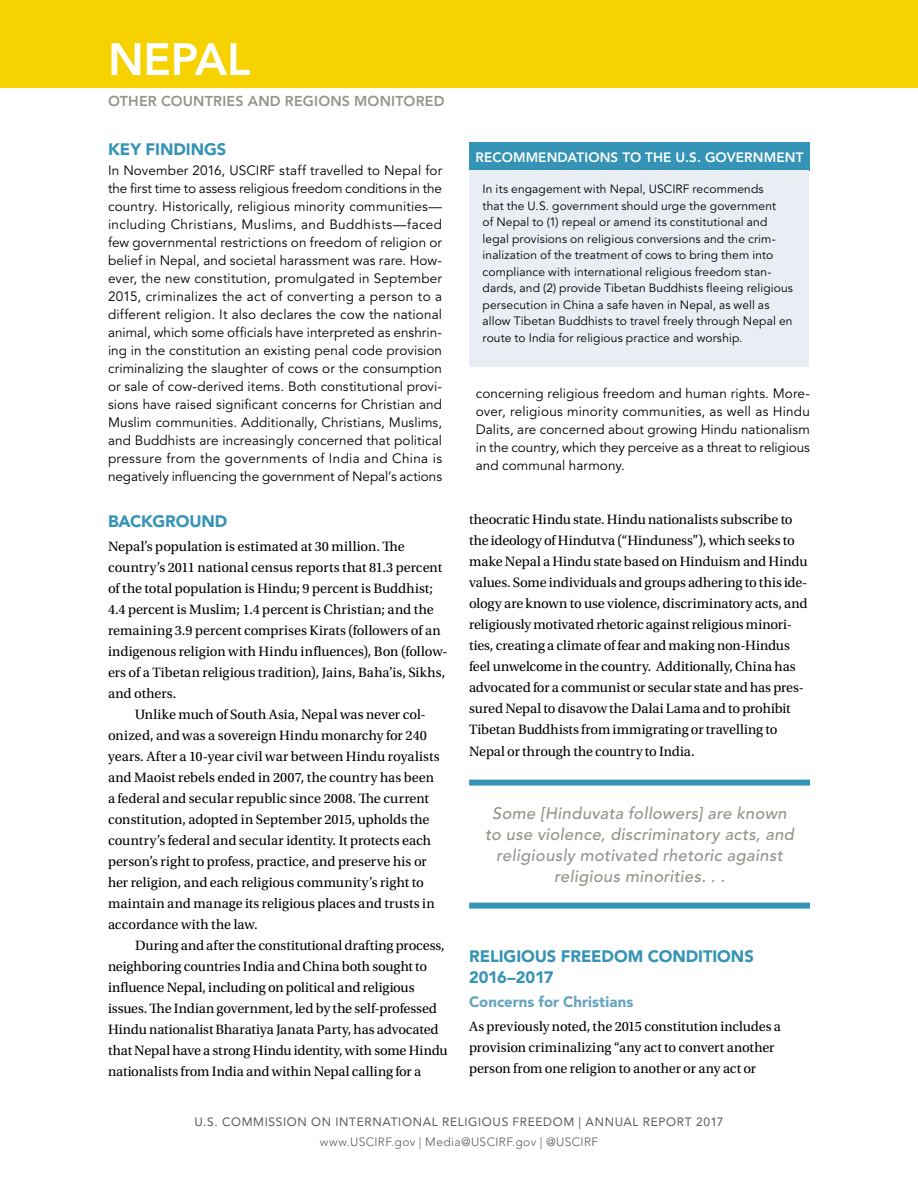
<style>
.page{position:relative;width:918px;height:1188px;background:#fff}
.page>*{position:absolute;margin:0;border:0;box-sizing:border-box;transform-origin:0 0}
.t1{font:800 45px "Avenir LT Std";letter-spacing:-.005em;color:#fff}
.t2{font:italic 500 16.5px/21px "Avenir LT Std";letter-spacing:.02em;color:#94948b;text-align:center}
.t3{font:900 16.5px/21px "Avenir LT Std";letter-spacing:-.005em;color:#3593b5}
.t4{font:900 15px "Avenir LT Std";letter-spacing:.005em;color:#65a3c1}
.t5{font:14.25px/21px "Utopia Std";letter-spacing:-.005em;color:#000}
.t6{font:800 14.25px "Avenir LT Std";letter-spacing:.015em;color:#94948b}
.t7{font:13.5px/18px "Avenir LT Std";letter-spacing:-.005em;color:#000;text-align:justify}
.t8{font:800 13.5px "Avenir LT Std";letter-spacing:.01em;color:#fff}
.t9{font:12px/16.5px "Avenir LT Std";letter-spacing:.01em;color:#000}
.t10{font:12px "Avenir LT Std";letter-spacing:.055em;color:#58595b}
.t11{font:300 12px "Avenir LT Std";letter-spacing:.03em;color:#58595b}
</style>
<div class="page">
<div style="left:0;top:0;width:918px;height:87px;background:#f6d200"></div>
<div style="left:469px;top:143px;width:341px;height:28px;background:#3593b5"></div>
<div style="left:469px;top:171px;width:340px;height:196px;background:#e8eef3"></div>
<div style="left:469px;top:780px;width:341px;height:6px;background:#3593b5"></div>
<div style="left:469px;top:903px;width:341px;height:6px;background:#3593b5"></div>
<h1 class="t1" style="left:108px;top:33px;width:144px">NEPAL</h1>
<p class="t6" style="left:108px;top:92px;width:338px">OTHER COUNTRIES AND REGIONS MONITORED</p>
<p class="t3" style="left:108px;top:139px;width:120px">KEY FINDINGS</p>
<p class="t7" style="left:108px;top:162px;width:336px">In November 2016, USCIRF staff travelled to Nepal for the first time to assess religious freedom conditions in the country. Historically, religious minority communities— including Christians, Muslims, and Buddhists—faced few governmental restrictions on freedom of religion or belief in Nepal, and societal harassment was rare. How&shy;ever, the new constitution, promulgated in September 2015, criminalizes the act of converting a person to a different religion. It also declares the cow the national animal, which some officials have interpreted as enshrin&shy;ing in the constitution an existing penal code provision criminalizing the slaughter of cows or the consumption or sale of cow-derived items. Both constitutional provi&shy;sions have raised significant concerns for Christian and Muslim communities. Additionally, Christians, Muslims, and Buddhists are increasingly concerned that political pressure from the governments of India and China is negatively influencing the government of Nepal’s actions</p>
<p class="t3" style="left:108px;top:510px;width:121px">BACKGROUND</p>
<p class="t5" style="left:108px;top:536px;width:298px">Nepal’s population is estimated at 30 million. The</p>
<p class="t5" style="left:108px;top:557px;width:336px">country’s 2011 national census reports that 81.3 percent</p>
<p class="t5" style="left:108px;top:578px;width:327px">of the total population is Hindu; 9 percent is Buddhist;</p>
<p class="t5" style="left:108px;top:599px;width:327px">4.4 percent is Muslim; 1.4 percent is Christian; and the</p>
<p class="t5" style="left:108px;top:620px;width:334px">remaining 3.9 percent comprises Kirats (followers of an</p>
<p class="t5" style="left:108px;top:641px;width:341px">indigenous religion with Hindu influences), Bon (follow-</p>
<p class="t5" style="left:108px;top:662px;width:339px">ers of a Tibetan religious tradition), Jains, Baha’is, Sikhs,</p>
<p class="t5" style="left:108px;top:683px;width:70px">and others.</p>
<p class="t5" style="left:135px;top:704px;width:292px">Unlike much of South Asia, Nepal was never col-</p>
<p class="t5" style="left:108px;top:725px;width:321px">onized, and was a sovereign Hindu monarchy for 240</p>
<p class="t5" style="left:108px;top:746px;width:333px">years. After a 10-year civil war between Hindu royalists</p>
<p class="t5" style="left:108px;top:767px;width:328px">and Maoist rebels ended in 2007, the country has been</p>
<p class="t5" style="left:108px;top:788px;width:323px">a federal and secular republic since 2008. The current</p>
<p class="t5" style="left:108px;top:809px;width:323px">constitution, adopted in September 2015, upholds the</p>
<p class="t5" style="left:108px;top:830px;width:325px">country’s federal and secular identity. It protects each</p>
<p class="t5" style="left:108px;top:851px;width:320px">person’s right to profess, practice, and preserve his or</p>
<p class="t5" style="left:108px;top:872px;width:317px">her religion, and each religious community’s right to</p>
<p class="t5" style="left:108px;top:893px;width:328px">maintain and manage its religious places and trusts in</p>
<p class="t5" style="left:108px;top:914px;width:151px">accordance with the law.</p>
<p class="t5" style="left:135px;top:935px;width:311px">During and after the constitutional drafting process,</p>
<p class="t5" style="left:108px;top:956px;width:321px">neighboring countries India and China both sought to</p>
<p class="t5" style="left:108px;top:977px;width:308px">influence Nepal, including on political and religious</p>
<p class="t5" style="left:108px;top:998px;width:330px">issues. The Indian government, led by the self-professed</p>
<p class="t5" style="left:108px;top:1019px;width:332px">Hindu nationalist Bharatiya Janata Party, has advocated</p>
<p class="t5" style="left:108px;top:1040px;width:341px">that Nepal have a strong Hindu identity, with some Hindu</p>
<p class="t5" style="left:108px;top:1061px;width:315px">nationalists from India and within Nepal calling for a</p>
<p class="t8" style="left:476px;top:149px;width:329px">RECOMMENDATIONS TO THE U.S. GOVERNMENT</p>
<p class="t9" style="left:483px;top:181px;width:312px">In its engagement with Nepal, USCIRF recommends<br>that the U.S. government should urge the government<br>of Nepal to (1) repeal or amend its constitutional and legal provisions on religious conversions and the crim&shy;inalization of the treatment of cows to bring them into compliance with international religious freedom stan&shy;dards, and (2) provide Tibetan Buddhists fleeing religious persecution in China a safe haven in Nepal, as well as allow Tibetan Buddhists to travel freely through Nepal en route to India for religious practice and worship.</p>
<p class="t7" style="left:476px;top:385px;width:336px">concerning religious freedom and human rights. More&shy;over, religious minority communities, as well as Hindu Dalits, are concerned about growing Hindu nationalism in the country, which they perceive as a threat to religious and communal harmony.</p>
<p class="t5" style="left:469px;top:510px;width:340px">theocratic Hindu state. Hindu nationalists subscribe to the ideology of Hindutva (“Hinduness”), which seeks to make Nepal a Hindu state based on Hinduism and Hindu values. Some individuals and groups adhering to this ide&shy;ology are known to use violence, discriminatory acts, and religiously motivated rhetoric against religious minori&shy;ties, creating a climate of fear and making non-Hindus feel unwelcome in the country. Additionally, China has advocated for a communist or secular state and has pres&shy;sured Nepal to disavow the Dalai Lama and to prohibit Tibetan Buddhists from immigrating or travelling to Nepal or through the country to India.</p>
<p class="t2" style="left:485px;top:804px;width:310px">Some [Hinduvata followers] are known to use violence, discriminatory acts, and religiously motivated rhetoric against religious minorities. . .</p>
<p class="t3" style="left:469px;top:946px;width:286px">RELIGIOUS FREEDOM CONDITIONS<br>2016–2017</p>
<p class="t4" style="left:469px;top:993px;width:166px">Concerns for Christians</p>
<p class="t5" style="left:469px;top:1017px;width:313px">As previously noted, the 2015 constitution includes a provision criminalizing “any act to convert another person from one religion to another or any act or</p>
<p class="t10" style="left:194px;top:1115px;width:531px">U.S. COMMISSION ON INTERNATIONAL RELIGIOUS FREEDOM | ANNUAL REPORT 2017</p>
<p class="t11" style="left:320px;top:1134px;width:280px">www.USCIRF.gov | Media@USCIRF.gov | @USCIRF</p>
</div>
